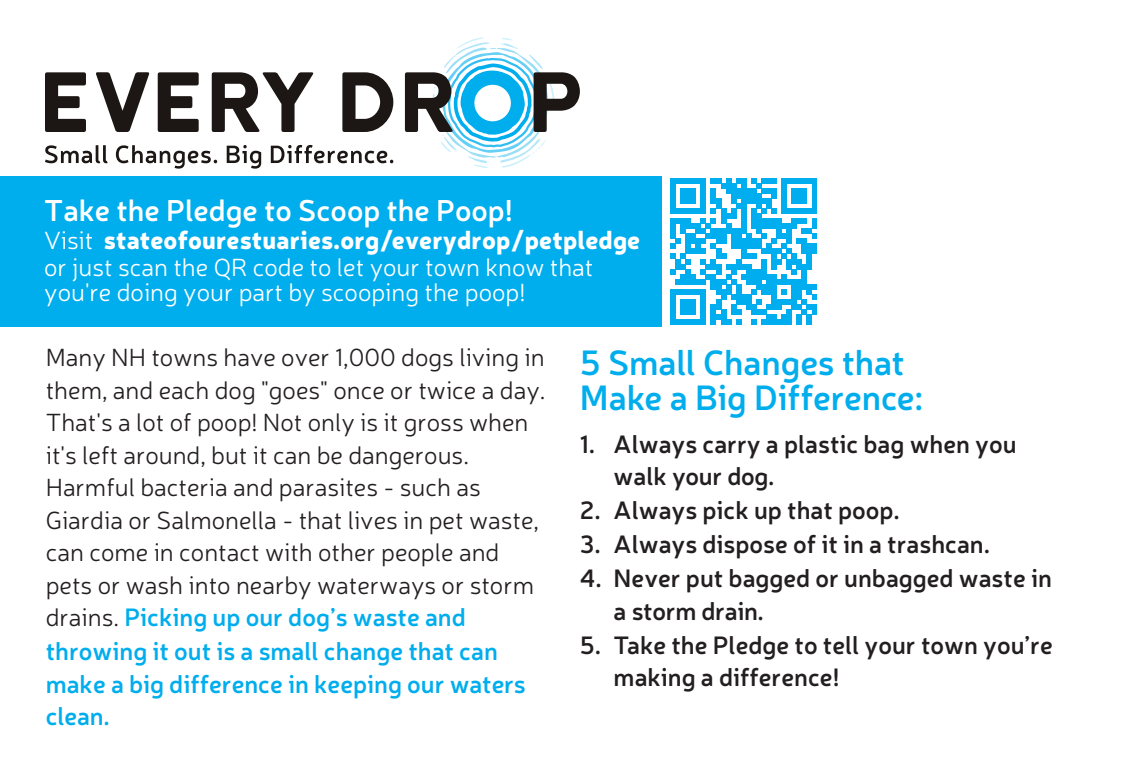
<style>
.page{position:relative;width:1125px;height:765px;background:#fff}
.page>*{position:absolute;margin:0;border:0;box-sizing:border-box;transform-origin:0 0}
.t1{font:600 35px/35px "Neris";letter-spacing:-.005em;color:#00aded}
.t2{font:600 30px "Neris";color:#fff}
.t3{font:300 25px/32.8px "Neris";color:#231f20}
.t4{font:600 25px/32.5px "Neris";color:#231f20}
.t5{font:300 25px/26px "Neris";color:#fff}
.s1{font-weight:900}
.s2{font-weight:600;color:#00aded}
</style>
<div class="page">
<svg style="left:444px;top:38px;width:99px;height:34px"></svg>
<svg style="left:45px;top:72px;width:535px;height:97px"></svg>
<div style="left:0;top:176px;width:662px;height:151px;background:#00aded"></div>
<svg style="left:671px;top:178px;width:145px;height:147px"></svg>
<p class="t2" style="left:44px;top:190px;width:470px">Take the Pledge to Scoop the Poop!</p>
<p class="t5" style="left:44px;top:227px;width:598px">Visit <span class="s1">stateofourestuaries.org/everydrop/petpledge </span>or just scan the QR code to let your town know that you're doing your part by scooping the poop!</p>
<p class="t3" style="left:46px;top:341px;width:501px">Many NH towns have over 1,000 dogs living in them, and each dog "goes" once or twice a day.<br>That's a lot of poop! Not only is it gross when it's left around, but it can be dangerous.<br>Harmful bacteria and parasites - such as Giardia or Salmonella - that lives in pet waste, can come in contact with other people and pets or wash into nearby waterways or storm drains. <span class="s2">Picking up our dog’s waste and throwing it out is a small change that can make a big difference in keeping our waters clean.</span></p>
<h1 class="t1" style="left:580px;top:344px;width:345px">5 Small Changes that<br>Make a Big Difference:</h1>
<p class="t4" style="left:614px;top:426px;width:405px;text-indent:-34px">1. Always carry a plastic bag when you walk your dog.</p>
<p class="t4" style="left:580px;top:493px;width:322px">2. Always pick up that poop.</p>
<p class="t4" style="left:580px;top:527px;width:412px">3. Always dispose of it in a trashcan.</p>
<p class="t4" style="left:614px;top:561px;width:440px;text-indent:-34px">4. Never put bagged or unbagged waste in a storm drain.</p>
<p class="t4" style="left:614px;top:627px;width:441px;text-indent:-34px">5. Take the Pledge to tell your town you’re making a difference!</p>
</div>
